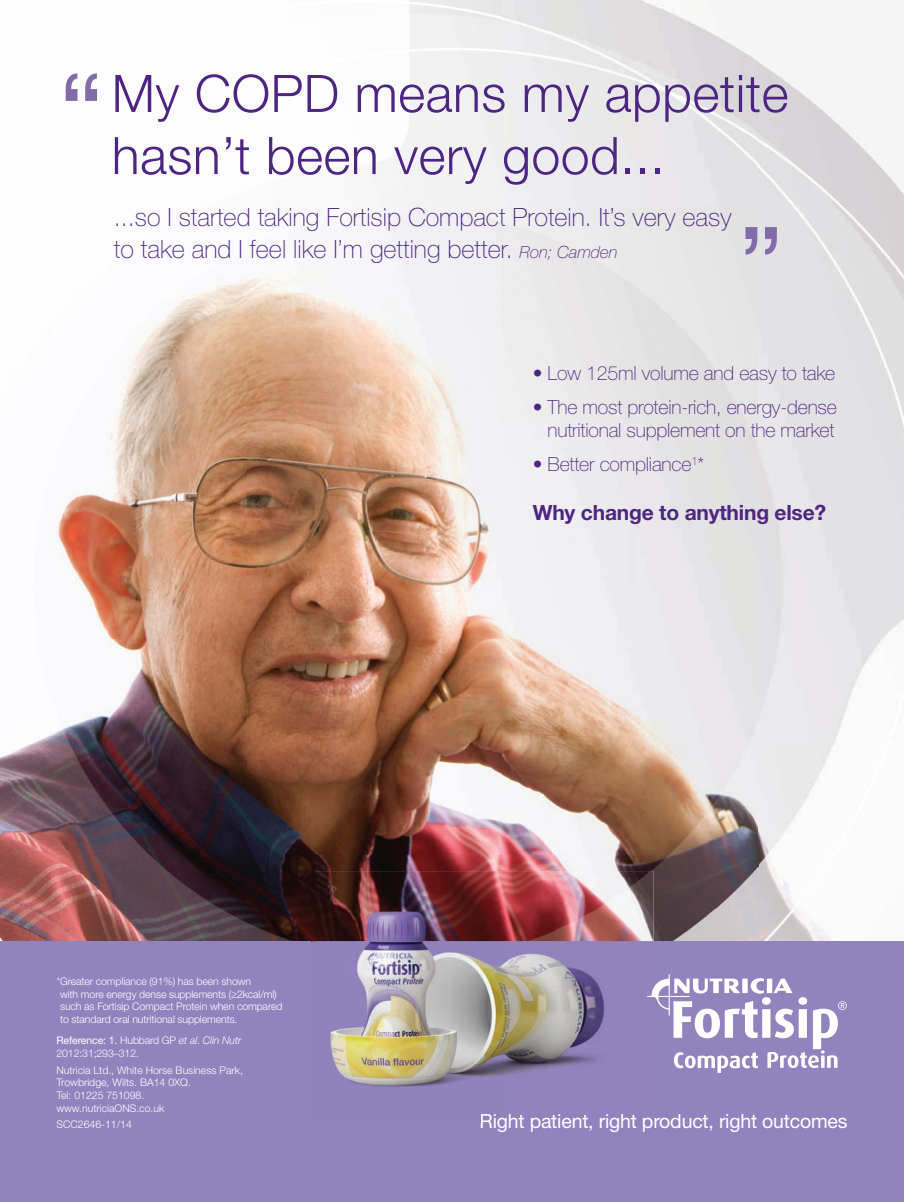
<style>
.page{position:relative;width:904px;height:1202px;background:#fff}
.page>*{position:absolute;margin:0;border:0;box-sizing:border-box;transform-origin:0 0}
.t1{font:106.5px "Helvetica Neue";color:#836ba9}
.t2{font:300 51.75px/62.1px "Helvetica Neue";letter-spacing:.01em;color:#4e2582}
.t3{font:100 25.2px/32.5px "Helvetica Neue";color:#4e2582}
.t4{font:700 21px "Helvetica Neue";letter-spacing:-.01em;color:#4e2582}
.t5{font:100 19.5px/22.2px "Helvetica Neue";letter-spacing:-.01em;color:#4e2582;text-align:right}
.t6{font:19.5px "Helvetica Neue";letter-spacing:-.01em;color:#fff}
.t7{font:300 10.5px/12.6px "Helvetica Neue";letter-spacing:-.01em;color:#fff}
.s1{font-style:italic;font-size:16.8px}
.s2{font-weight:400}
.s3{font-style:italic}
</style>
<div class="page">
<img style="left:0;top:0;width:758px;height:855px">
<img style="left:758px;top:61px;width:146px;height:880px">
<img style="left:0;top:855px;width:350px;height:86px">
<img style="left:350px;top:855px;width:408px;height:54px">
<img style="left:653px;top:909px;width:105px;height:32px">
<div style="left:0;top:941px;width:904px;height:261px;background:#9183bd"></div>
<img style="left:312px;top:871px;width:341px;height:70px">
<img style="left:315px;top:941px;width:290px;height:146px">
<svg style="left:647px;top:974px;width:200px;height:99px"></svg>
<h1 class="t1" style="left:59px;top:48px;width:47px">“</h1>
<h2 class="t2" style="left:112px;top:67px;width:678px">My COPD means my appetite hasn’t been very good...</h2>
<h3 class="t3" style="left:114px;top:203px;width:619px">...so I started taking Fortisip Compact Protein. It’s very easy to take and I feel like I’m getting better. <span class="s1">Ron; Camden</span></h3>
<h1 class="t1" style="left:738px;top:202px;width:47px">”</h1>
<h3 class="t5" style="left:533px;top:363px;width:304px">• Low 125ml volume and easy to take</h3>
<h3 class="t5" style="left:533px;top:398px;width:306px">• The most protein-rich, energy-dense nutritional supplement on the market</h3>
<h3 class="t5" style="left:533px;top:455px;width:173px">• Better compliance<sup>1</sup>*</h3>
<h3 class="t4" style="left:533px;top:505px;width:295px">Why change to anything else?</h3>
<p class="t7" style="left:60px;top:976px;width:224px;text-indent:-4px">* Greater compliance (91%) has been shown<br>with more energy dense supplements (≥2kcal/ml) such as Fortisip Compact Protein when compared to standard oral nutritional supplements.</p>
<p class="t7" style="left:57px;top:1035px;width:186px"><span class="s2">Reference: 1.</span> Hubbard GP <span class="s3">et al</span>. <span class="s3">Clin Nutr<br></span>2012:31;293–312.</p>
<p class="t7" style="left:56px;top:1064px;width:188px">Nutricia Ltd., White Horse Business Park,<br>Trowbridge, Wilts. BA14 0XQ.<br>Tel: 01225 751098. www.nutriciaONS.co.uk</p>
<p class="t7" style="left:56px;top:1119px;width:77px">SCC2646-11/14</p>
<h3 class="t6" style="left:480px;top:1114px;width:370px">Right patient right product, right outcomes</h3>
<h3 class="t6" style="left:588px;top:1114px;width:7px">,</h3>
</div>
